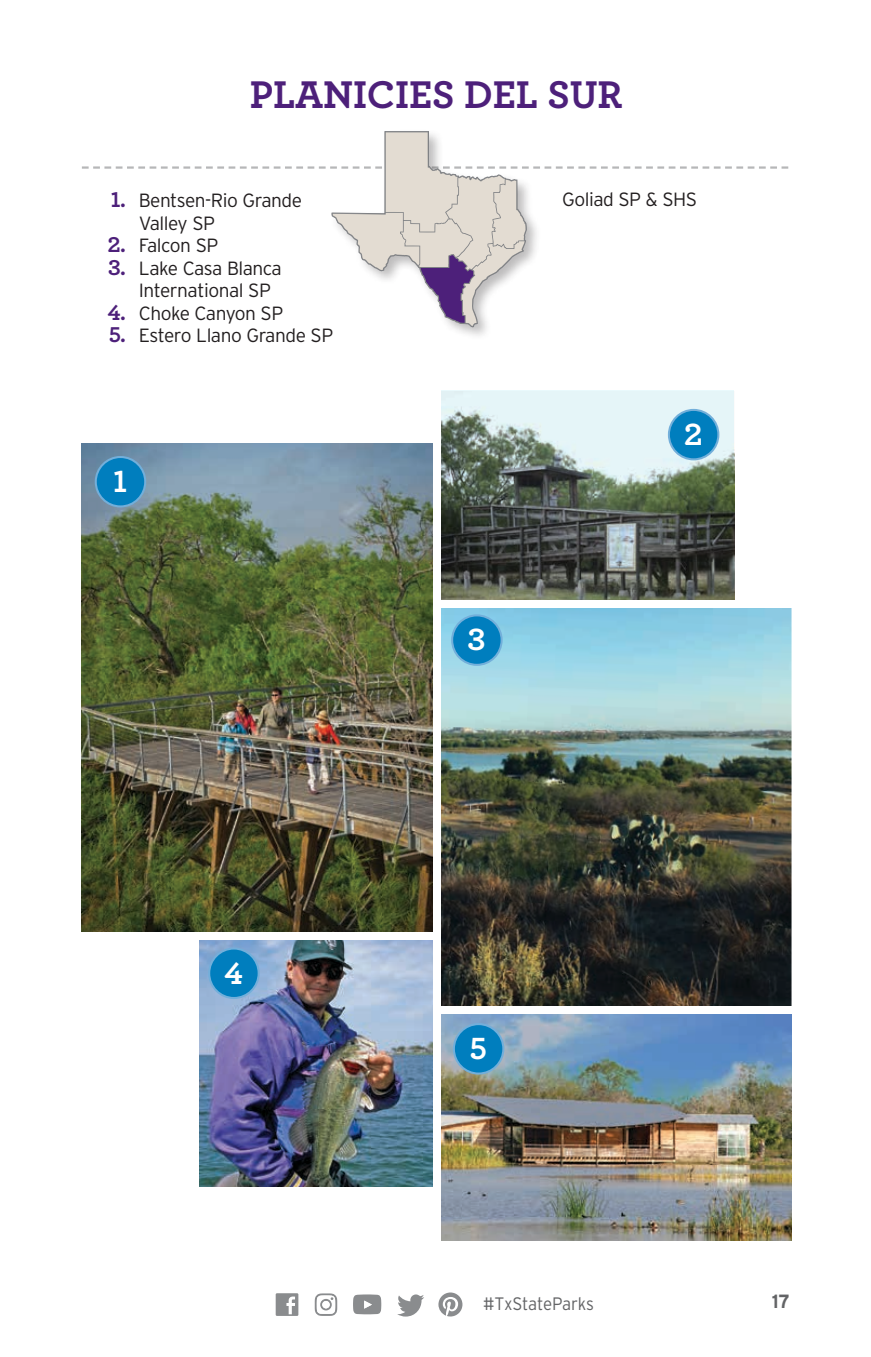
<style>
.page{position:relative;width:871px;height:1357px;background:#fff}
.page>*{position:absolute;margin:0;border:0;box-sizing:border-box;transform-origin:0 0}
.t1{font:40.5px "Archer Bold LF";letter-spacing:-.005em;color:#4d207a}
.t2{font:32.18px "Archer Bold LF";color:#fff}
.t3{font:300 19.12px/22.5px "Interstate";letter-spacing:-.025em;color:#231f20}
.t4{font:700 19.12px "Interstate";color:#636466;scale:.94 1}
.t5{font:300 18px "Interstate";letter-spacing:-.015em;color:#636466;scale:.94 1}
.s1{font-family:"Archer Bold LF";font-weight:400;font-size:22.5px;color:#4d207a}
</style>
<div class="page">
<svg style="left:438px;top:1292px;width:24px;height:24px"></svg>
<svg style="left:315px;top:1293px;width:22px;height:23px"></svg>
<div style="left:322px;top:1301px;width:8px;height:7px;background:#fff;border-radius:50%"></div>
<div style="left:276px;top:1293px;width:22px;height:23px;background:#8a8c8e"></div>
<svg style="left:286px;top:1296px;width:9px;height:18px"></svg>
<svg style="left:353px;top:1294px;width:28px;height:20px"></svg>
<svg style="left:397px;top:1294px;width:27px;height:22px"></svg>
<svg style="left:441px;top:391px;width:293px;height:209px;background:#7a857e"></svg>
<div style="left:329px;top:128px;width:212px;height:213px;background:#231f20;opacity:.3"></div>
<svg style="left:82px;top:131px;width:706px;height:196px"></svg>
<img style="left:82px;top:444px;width:350px;height:488px">
<img style="left:441px;top:1014px;width:350px;height:226px">
<img style="left:200px;top:940px;width:232px;height:247px">
<img style="left:441px;top:608px;width:350px;height:398px">
<div style="left:96px;top:457px;width:49px;height:49px;background:#007ebe;border-radius:50%"></div>
<div style="left:95px;top:456px;width:51px;height:51px;border:2px solid #73afda;border-radius:50%"></div>
<div style="left:452px;top:615px;width:49px;height:50px;background:#007ebe;border-radius:50%"></div>
<div style="left:451px;top:614px;width:52px;height:52px;border:2px solid #73afda;border-radius:50%"></div>
<div style="left:454px;top:1024px;width:49px;height:49px;background:#007ebe;border-radius:50%"></div>
<div style="left:453px;top:1023px;width:51px;height:51px;border:2px solid #73afda;border-radius:50%"></div>
<div style="left:669px;top:410px;width:49px;height:49px;background:#007ebe;border-radius:50%"></div>
<div style="left:668px;top:409px;width:51px;height:51px;border:2px solid #73afda;border-radius:50%"></div>
<div style="left:209px;top:948px;width:50px;height:50px;background:#007ebe;border-radius:50%"></div>
<div style="left:208px;top:947px;width:52px;height:52px;border:2px solid #73afda;border-radius:50%"></div>
<p class="t1" style="left:250px;top:69px;width:374px">PLANICIES DEL SUR</p>
<p class="t3" style="left:139px;top:189px;width:165px;text-indent:-28px"><span class="s1">1.</span> Bentsen-Rio Grande<br>Valley SP</p>
<p class="t3" style="left:108px;top:234px;width:112px"><span class="s1">2.</span> Falcon SP</p>
<p class="t3" style="left:139px;top:256px;width:145px;text-indent:-31px"><span class="s1">3.</span> Lake Casa Blanca<br>International SP</p>
<p class="t3" style="left:107px;top:301px;width:177px"><span class="s1">4.</span> Choke Canyon SP</p>
<p class="t3" style="left:109px;top:324px;width:226px"><span class="s1">5.</span> Estero Llano Grande SP</p>
<h2 class="t2" style="left:113px;top:461px;width:16px">1</h2>
<h2 class="t2" style="left:224px;top:952px;width:20px">4</h2>
<p class="t3" style="left:562px;top:188px;width:137px">Goliad SP &amp; SHS</p>
<h2 class="t2" style="left:467px;top:619px;width:20px">3</h2>
<h2 class="t2" style="left:469px;top:1028px;width:19px">5</h2>
<h2 class="t2" style="left:684px;top:414px;width:20px">2</h2>
<p class="t5" style="left:483px;top:1293px;width:119px">#TxStateParks</p>
<p class="t4" style="left:772px;top:1290px;width:21px">17</p>
</div>
